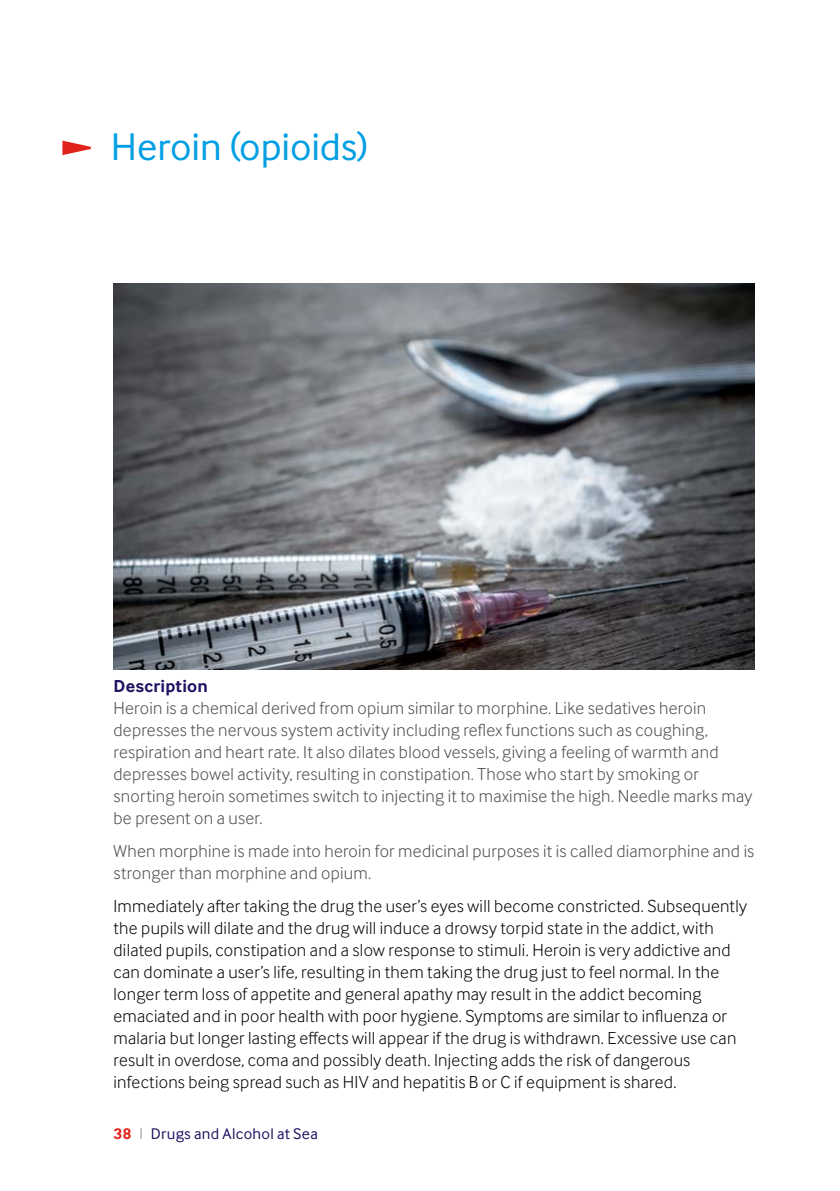
<style>
.page{position:relative;width:840px;height:1191px;background:#fff}
.page>*{position:absolute;margin:0;border:0;box-sizing:border-box;transform-origin:0 0}
.t1{font:40px "Inter Face";color:#009fe3}
.t2{font:300 18px/22px "Inter Face";letter-spacing:.015em;color:#000}
.t3{font:300 18px/22px "Inter Face";letter-spacing:.015em;color:#4a4a49}
.t4{font:700 18px "Inter Face";letter-spacing:.015em;color:#231161}
.t5{font:16px "Inter Face";letter-spacing:.02em;color:#231161}
.s1{font-weight:700;color:#e2231b}
.s2{font-weight:300;color:#878787}
</style>
<div class="page">
<svg style="left:62px;top:141px;width:29px;height:14px"></svg>
<img style="left:113px;top:283px;width:641px;height:386px">
<h1 class="t1" style="left:111px;top:124px;width:259px">Heroin (opioids)</h1>
<p class="t4" style="left:113px;top:675px;width:96px">Description</p>
<p class="t3" style="left:113px;top:696px;width:640px">Heroin is a chemical derived from opium similar to morphine. Like sedatives heroin depresses the nervous system activity including reflex functions such as coughing, respiration and heart rate. It also dilates blood vessels, giving a feeling of warmth and depresses bowel activity, resulting in constipation. Those who start by smoking or snorting heroin sometimes switch to injecting it to maximise the high. Needle marks may be present on a user.</p>
<p class="t3" style="left:113px;top:840px;width:642px">When morphine is made into heroin for medicinal purposes it is called diamorphine and is stronger than morphine and opium.</p>
<p class="t2" style="left:113px;top:895px;width:634px">Immediately after taking the drug the user’s eyes will become constricted. Subsequently the pupils will dilate and the drug will induce a drowsy torpid state in the addict, with dilated pupils, constipation and a slow response to stimuli. Heroin is very addictive and can dominate a user’s life, resulting in them taking the drug just to feel normal. In the longer term loss of appetite and general apathy may result in the addict becoming emaciated and in poor health with poor hygiene. Symptoms are similar to influenza or malaria but longer lasting effects will appear if the drug is withdrawn. Excessive use can result in overdose, coma and possibly death. Injecting adds the risk of dangerous infections being spread such as HIV and hepatitis B or C if equipment is shared.</p>
<p class="t5" style="left:113px;top:1124px;width:206px"><span class="s1">38</span> <span class="s2">I</span> Drugs and Alcohol at Sea</p>
</div>
